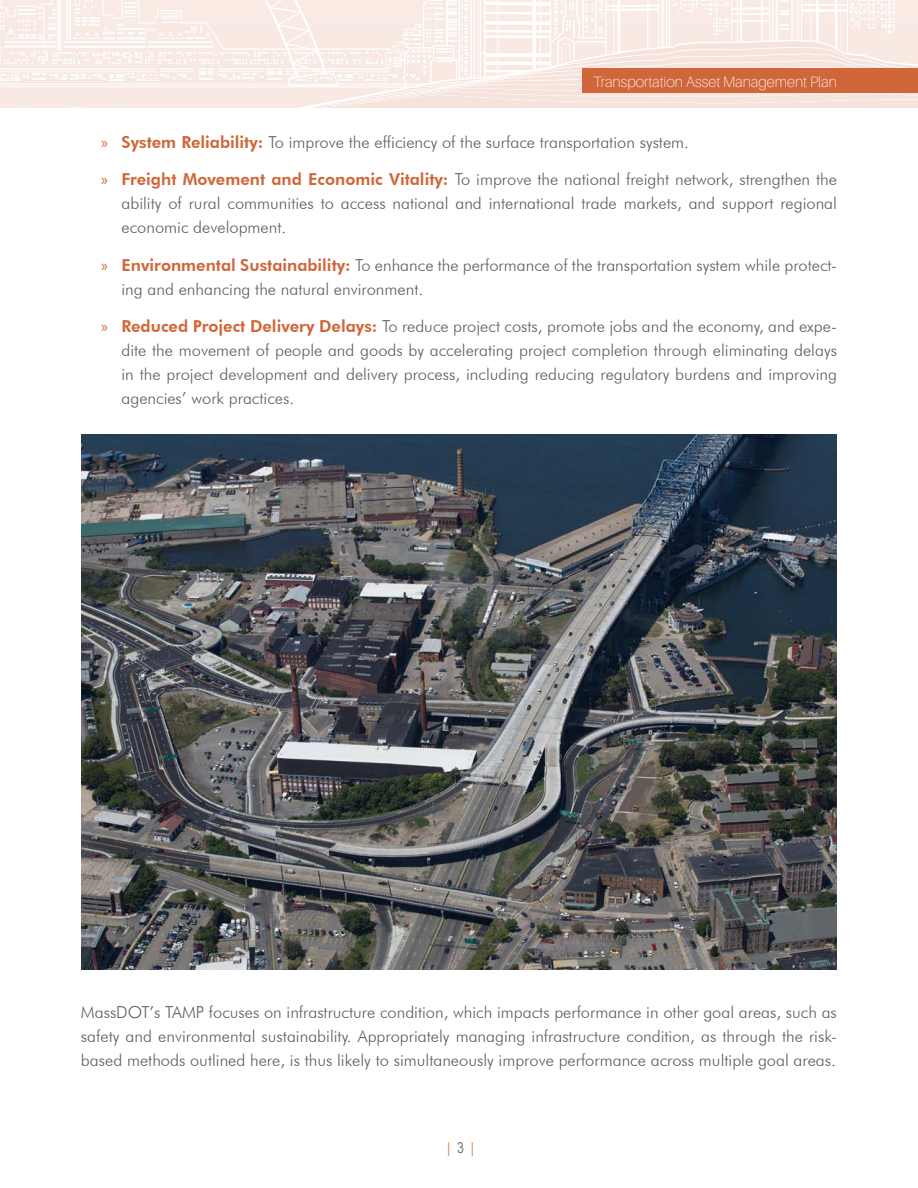
<style>
.page{position:relative;width:918px;height:1188px;background:#fff}
.page>*{position:absolute;margin:0;border:0;box-sizing:border-box;transform-origin:0 0}
.t1{font:300 16.5px/24px "Futura BT";color:#5d5e61;text-align:justify}
.t2{font:100 15px "Aileron";color:#fff}
.t3{font:15px "Arial Narrow";color:#d78159}
.s1{font-family:"Myriad Pro";font-weight:400;color:#cf673a}
.s2{font-weight:800;color:#cf673a}
.s3{color:#767476}
</style>
<div class="page">
<svg style="left:0;top:0;width:918px;height:108px"></svg>
<div style="left:582px;top:69px;width:336px;height:24px;background:#cf673a"></div>
<img style="left:81px;top:435px;width:756px;height:534px">
<p class="t2" style="left:593px;top:73px;width:245px">Transportation Asset Management Plan</p>
<p class="t1" style="left:101px;top:130px;width:589px"><span class="s1">»</span> <span class="s2">System Reliability:</span> To improve the efficiency of the surface transportation system.</p>
<p class="t1" style="left:121px;top:167px;width:717px;text-indent:-20px"><span class="s1">»</span> <span class="s2">Freight Movement and Economic Vitality:</span> To improve the national freight network, strengthen the ability of rural communities to access national and international trade markets, and support regional economic development.</p>
<p class="t1" style="left:121px;top:253px;width:717px;text-indent:-20px"><span class="s1">»</span> <span class="s2">Environmental Sustainability:</span> To enhance the performance of the transportation system while protect&shy;ing and enhancing the natural environment.</p>
<p class="t1" style="left:121px;top:314px;width:717px;text-indent:-20px"><span class="s1">»</span> <span class="s2">Reduced Project Delivery Delays:</span> To reduce project costs, promote jobs and the economy, and expe&shy;dite the movement of people and goods by accelerating project completion through eliminating delays in the project development and delivery process, including reducing regulatory burdens and improving agencies’ work practices.</p>
<p class="t1" style="left:81px;top:1000px;width:758px">MassDOT’s TAMP focuses on infrastructure condition, which impacts performance in other goal areas, such as safety and environmental sustainability. Appropriately managing infrastructure condition, as through the risk&shy;based methods outlined here, is thus likely to simultaneously improve performance across multiple goal areas.</p>
<p class="t3" style="left:447px;top:1137px;width:28px">| <span class="s3">3</span> |</p>
</div>
